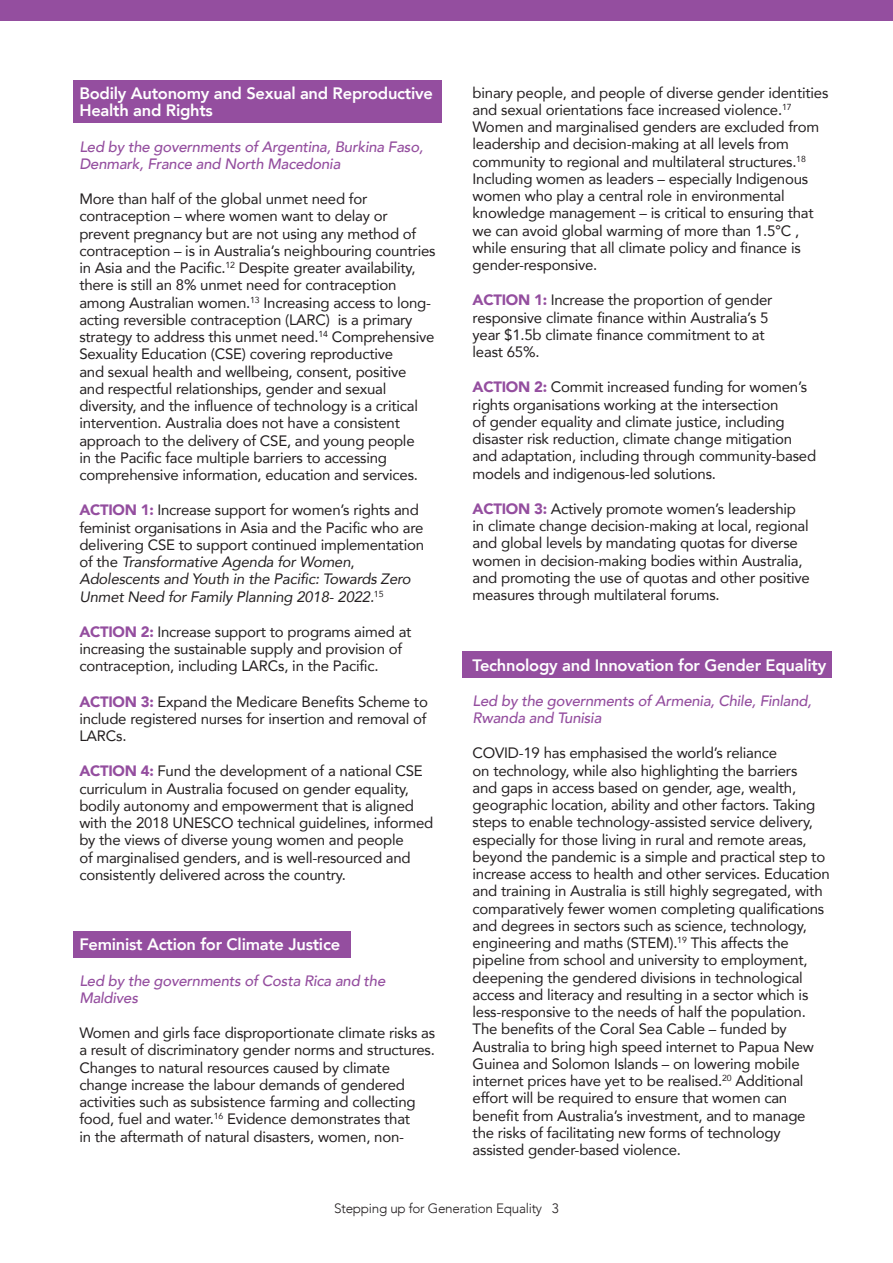
<style>
.page{position:relative;width:893px;height:1263px;background:#fff}
.page>*{position:absolute;margin:0;border:0;box-sizing:border-box;transform-origin:0 0}
.Bodycopy{font:800 16.5px/17.2px "Avenir";letter-spacing:-.015em;color:#fff}
.Bodycopy-2{font:15px/17.2px "Avenir";letter-spacing:-.015em;color:#231f20}
.Bodycopy-3{font:italic 500 15px/17.2px "Avenir";letter-spacing:-.015em;color:#944e9f}
.t1{font:300 13.5px "Avenir";letter-spacing:-.02em;color:#231f20}
.s1{font-weight:900;color:#944e9f}
.s2{font-style:italic}
</style>
<div class="page">
<div style="left:0;top:0;width:893px;height:21px;background:#944e9f"></div>
<div style="left:73px;top:931px;width:278px;height:26px;background:#944e9f"></div>
<div style="left:462px;top:652px;width:369px;height:26px;background:#944e9f"></div>
<div style="left:73px;top:81px;width:369px;height:42px;background:#944e9f"></div>
<p class="Bodycopy" style="left:79px;top:85px;width:355px">Bodily Autonomy and Sexual and Reproductive<br>Health and Rights</p>
<p class="Bodycopy-3" style="left:79px;top:138px;width:345px">Led by the governments of Argentina, Burkina Faso,<br>Denmark, France and North Macedonia</p>
<p class="Bodycopy-2" style="left:79px;top:190px;width:358px">More than half of the global unmet need for contraception – where women want to delay or prevent pregnancy but are not using any method of contraception – is in Australia’s neighbouring countries in Asia and the Pacific.<sup>12</sup> Despite greater availability, there is still an 8% unmet need for contraception among Australian women.<sup>13</sup> Increasing access to long&shy;acting reversible contraception (LARC) is a primary strategy to address this unmet need.<sup>14</sup> Comprehensive Sexuality Education (CSE) covering reproductive<br>and sexual health and wellbeing, consent, positive<br>and respectful relationships, gender and sexual diversity, and the influence of technology is a critical intervention. Australia does not have a consistent approach to the delivery of CSE, and young people<br>in the Pacific face multiple barriers to accessing comprehensive information, education and services.</p>
<p class="Bodycopy-2" style="left:79px;top:501px;width:346px"><span class="s1">ACTION 1:</span> Increase support for women’s rights and feminist organisations in Asia and the Pacific who are delivering CSE to support continued implementation of the <span class="s2">Transformative Agenda for Women</span>, <span class="s2">Adolescents and Youth in the Pacific: Towards Zero Unmet Need for Family Planning 2018- 2022.</span><sup>15</sup></p>
<p class="Bodycopy-2" style="left:79px;top:622px;width:334px"><span class="s1">ACTION 2:</span> Increase support to programs aimed at increasing the sustainable supply and provision of contraception, including LARCs, in the Pacific.</p>
<p class="Bodycopy-2" style="left:79px;top:692px;width:350px;text-align:justify"><span class="s1">ACTION 3:</span> Expand the Medicare Benefits Scheme to include registered nurses for insertion and removal of LARCs.</p>
<p class="Bodycopy-2" style="left:79px;top:762px;width:355px"><span class="s1">ACTION 4:</span> Fund the development of a national CSE curriculum in Australia focused on gender equality, bodily autonomy and empowerment that is aligned with the 2018 UNESCO technical guidelines, informed by the views of diverse young women and people<br>of marginalised genders, and is well-resourced and consistently delivered across the country.</p>
<p class="Bodycopy" style="left:79px;top:936px;width:262px">Feminist Action for Climate Justice</p>
<p class="Bodycopy-3" style="left:79px;top:972px;width:308px">Led by the governments of Costa Rica and the<br>Maldives</p>
<p class="Bodycopy-2" style="left:79px;top:1024px;width:357px">Women and girls face disproportionate climate risks as a result of discriminatory gender norms and structures.<br>Changes to natural resources caused by climate change increase the labour demands of gendered activities such as subsistence farming and collecting food, fuel and water.<sup>16</sup> Evidence demonstrates that<br>in the aftermath of natural disasters, women, non-</p>
<p class="Bodycopy-2" style="left:473px;top:83px;width:357px">binary people, and people of diverse gender identities and sexual orientations face increased violence.<sup>17<br></sup>Women and marginalised genders are excluded from leadership and decision-making at all levels from community to regional and multilateral structures.<sup>18<br></sup>Including women as leaders – especially Indigenous women who play a central role in environmental knowledge management – is critical to ensuring that we can avoid global warming of more than 1.5°C , while ensuring that all climate policy and finance is gender-responsive.</p>
<p class="Bodycopy-2" style="left:473px;top:291px;width:301px"><span class="s1">ACTION 1:</span> Increase the proportion of gender responsive climate finance within Australia’s 5 year $1.5b climate finance commitment to at least 65%.</p>
<p class="Bodycopy-2" style="left:473px;top:378px;width:345px"><span class="s1">ACTION 2:</span> Commit increased funding for women’s rights organisations working at the intersection<br>of gender equality and climate justice, including disaster risk reduction, climate change mitigation and adaptation, including through community-based models and indigenous-led solutions.</p>
<p class="Bodycopy-2" style="left:473px;top:499px;width:339px"><span class="s1">ACTION 3:</span> Actively promote women’s leadership in climate change decision-making at local, regional and global levels by mandating quotas for diverse women in decision-making bodies within Australia, and promoting the use of quotas and other positive measures through multilateral forums.</p>
<p class="Bodycopy" style="left:473px;top:656px;width:355px">Technology and Innovation for Gender Equality</p>
<p class="Bodycopy-3" style="left:473px;top:692px;width:341px">Led by the governments of Armenia, Chile, Finland,<br>Rwanda and Tunisia</p>
<p class="Bodycopy-2" style="left:473px;top:744px;width:359px">COVID-19 has emphasised the world’s reliance<br>on technology, while also highlighting the barriers<br>and gaps in access based on gender, age, wealth, geographic location, ability and other factors. Taking steps to enable technology-assisted service delivery, especially for those living in rural and remote areas, beyond the pandemic is a simple and practical step to increase access to health and other services. Education and training in Australia is still highly segregated, with comparatively fewer women completing qualifications and degrees in sectors such as science, technology, engineering and maths (STEM).<sup>19</sup> This affects the pipeline from school and university to employment, deepening the gendered divisions in technological access and literacy and resulting in a sector which is less-responsive to the needs of half the population.<br>The benefits of the Coral Sea Cable – funded by Australia to bring high speed internet to Papua New Guinea and Solomon Islands – on lowering mobile internet prices have yet to be realised.<sup>20</sup> Additional effort will be required to ensure that women can benefit from Australia’s investment, and to manage the risks of facilitating new forms of technology assisted gender-based violence.</p>
<p class="t1" style="left:334px;top:1200px;width:226px">Stepping up for Generation Equality 3</p>
</div>
